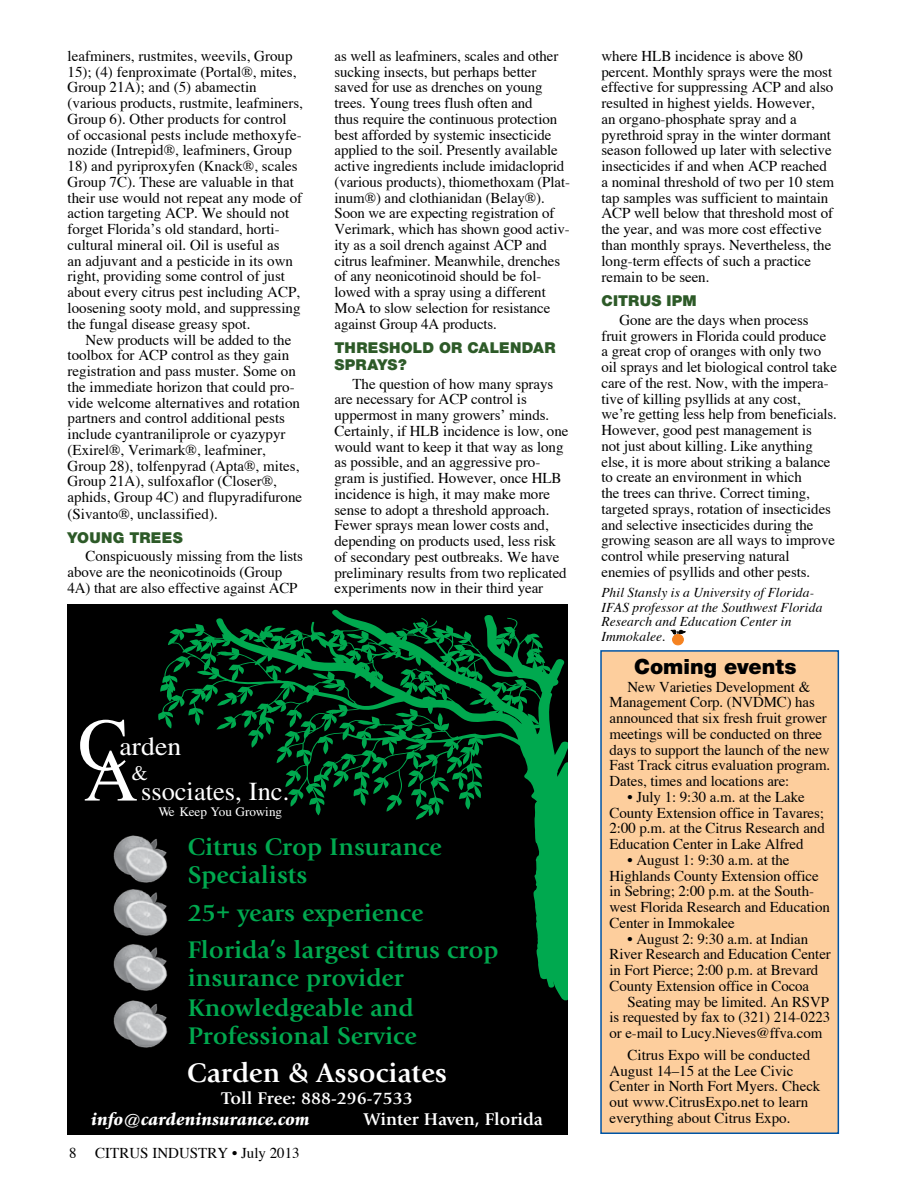
<style>
.page{position:relative;width:905px;height:1188px;background:#fff}
.page>*{position:absolute;margin:0;border:0;box-sizing:border-box;transform-origin:0 0}
.t1{font:74.1px "Times";color:#fff}
.t2{font:700 28.05px "Giovanni";color:#fff}
.t3{font:25.95px "Times";color:#fff}
.t4{font:25.95px "Times";color:#fff;scale:1.07 1}
.t5{font:700 25.05px/28.8px "Giovanni";color:#00a94f}
.t6{font:900 21px "Helvetica Neue";color:#000}
.t7{font:20.85px "Times";color:#fff}
.t8{font:700 17.7px "Giovanni";color:#fff}
.t9{font:italic 900 17.7px "Giovanni";color:#fff}
.t10{font:15px/15.8px "Times";letter-spacing:-.005em;color:#000}
.t11{font:900 15px/16.5px "Helvetica Neue";letter-spacing:.015em;color:#2d5a28}
.t12{font:italic 13.5px/14.4px "Times";letter-spacing:.01em;color:#000}
.t13{font:13.05px "Times";color:#fff}
</style>
<div class="page">
<div style="left:672px;top:634px;width:11px;height:11px;background:#f58220;border-radius:50%"></div>
<div style="left:672px;top:634px;width:11px;height:11px;border:1px solid #f58220;border-radius:50%"></div>
<svg style="left:670px;top:630px;width:16px;height:4px"></svg>
<div style="left:68px;top:604px;width:500px;height:530px;background:#000"></div>
<svg style="left:158px;top:609px;width:410px;height:392px"></svg>
<img style="left:113px;top:834px;width:55px;height:49px">
<img style="left:113px;top:887px;width:55px;height:50px">
<img style="left:113px;top:942px;width:55px;height:50px">
<img style="left:113px;top:999px;width:55px;height:49px">
<div style="left:600px;top:650px;width:239px;height:484px;background:#fdce9d;border:2px solid #0054a4"></div>
<p class="t10" style="left:68px;top:48px;width:237px">leafminers, rustmites, weevils, Group 15); (4) fenproximate (Portal®, mites, Group 21A); and (5) abamectin (various products, rustmite, leafminers, Group 6). Other products for control of occasional pests include methoxyfe&shy;nozide (Intrepid®, leafminers, Group</p>
<p class="t10" style="left:68px;top:158px;width:236px">18) and pyriproxyfen (Knack®, scales Group 7C). These are valuable in that their use would not repeat any mode of action targeting ACP. We should not forget Florida’s old standard, horti&shy;cultural mineral oil. Oil is useful as<br>an adjuvant and a pesticide in its own right, providing some control of just about every citrus pest including ACP, loosening sooty mold, and suppressing the fungal disease greasy spot.</p>
<p class="t10" style="left:67px;top:331px;width:236px;text-indent:18px">New products will be added to the toolbox for ACP control as they gain registration and pass muster. Some on the immediate horizon that could pro&shy;vide welcome alternatives and rotation partners and control additional pests include cyantraniliprole or cyazypyr (Exirel®, Verimark®, leafminer, Group 28), tolfenpyrad (Apta®, mites, Group 21A), sulfoxaflor (Closer®, aphids, Group 4C) and flupyradifurone (Sivanto®, unclassified).</p>
<p class="t11" style="left:68px;top:529px;width:117px">YOUNG TREES</p>
<p class="t10" style="left:68px;top:548px;width:237px;text-indent:18px">Conspicuously missing from the lists above are the neonicotinoids (Group<br>4A) that are also effective against ACP</p>
<p class="t10" style="left:334px;top:48px;width:237px">as well as leafminers, scales and other sucking insects, but perhaps better saved for use as drenches on young trees. Young trees flush often and<br>thus require the continuous protection best afforded by systemic insecticide applied to the soil. Presently available active ingredients include imidacloprid (various products), thiomethoxam (Plat&shy;inum®) and clothianidan (Belay®).<br>Soon we are expecting registration of Verimark, which has shown good activ&shy;ity as a soil drench against ACP and citrus leafminer. Meanwhile, drenches of any neonicotinoid should be fol&shy;lowed with a spray using a different MoA to slow selection for resistance against Group 4A products.</p>
<p class="t11" style="left:334px;top:340px;width:222px">THRESHOLD OR CALENDAR<br>SPRAYS?</p>
<p class="t10" style="left:334px;top:376px;width:235px;text-indent:18px">The question of how many sprays are necessary for ACP control is uppermost in many growers’ minds.<br>Certainly, if HLB incidence is low, one would want to keep it that way as long as possible, and an aggressive pro&shy;gram is justified. However, once HLB incidence is high, it may make more sense to adopt a threshold approach.<br>Fewer sprays mean lower costs and, depending on products used, less risk of secondary pest outbreaks. We have preliminary results from two replicated experiments now in their third year</p>
<h1 class="t1" style="left:78px;top:703px;width:52px">C</h1>
<h3 class="t4" style="left:120px;top:731px;width:59px">arden</h3>
<h1 class="t1" style="left:84px;top:734px;width:56px">A</h1>
<h3 class="t7" style="left:131px;top:761px;width:18px">&amp;</h3>
<h3 class="t3" style="left:141px;top:777px;width:150px">ssociates, Inc.</h3>
<p class="t13" style="left:210px;top:805px;width:11px">Y</p>
<p class="t13" style="left:158px;top:805px;width:125px">We Keep ou Growing</p>
<h3 class="t5" style="left:188px;top:832px;width:256px;line-height:28px">Citrus Crop Insurance<br>Specialists</h3>
<h3 class="t5" style="left:188px;top:894px;width:312px;line-height:36.9px">25+ years experience<br>Florida’s largest citrus crop</h3>
<h3 class="t5" style="left:188px;top:963px;width:231px">insurance provider<br>Knowledgeable and<br>Professional Service</h3>
<h2 class="t2" style="left:187px;top:1057px;width:261px">Carden &amp; Associates</h2>
<p class="t8" style="left:221px;top:1087px;width:193px">Toll Free: 888-296-7533</p>
<p class="t9" style="left:91px;top:1109px;width:220px">info@cardeninsurance.com</p>
<p class="t8" style="left:364px;top:1109px;width:181px">Winter Haven, Florida</p>
<p class="t10" style="left:69px;top:1145px;width:9px">8</p>
<p class="t10" style="left:95px;top:1145px;width:206px">CITRUS INDUSTRY • July 2013</p>
<p class="t10" style="left:601px;top:48px;width:234px">where HLB incidence is above 80 percent. Monthly sprays were the most effective for suppressing ACP and also resulted in highest yields. However,<br>an organo-phosphate spray and a pyrethroid spray in the winter dormant season followed up later with selective insecticides if and when ACP reached a nominal threshold of two per 10 stem tap samples was sufficient to maintain ACP well below that threshold most of the year, and was more cost effective than monthly sprays. Nevertheless, the long-term effects of such a practice remain to be seen.</p>
<p class="t11" style="left:601px;top:293px;width:97px">CITRUS IPM</p>
<p class="t10" style="left:601px;top:312px;width:237px;text-indent:18px">Gone are the days when process fruit growers in Florida could produce<br>a great crop of oranges with only two oil sprays and let biological control take care of the rest. Now, with the impera&shy;tive of killing psyllids at any cost, we’re getting less help from beneficials.<br>However, good pest management is<br>not just about killing. Like anything else, it is more about striking a balance to create an environment in which<br>the trees can thrive. Correct timing, targeted sprays, rotation of insecticides and selective insecticides during the growing season are all ways to improve control while preserving natural enemies of psyllids and other pests.</p>
<p class="t12" style="left:601px;top:585px;width:223px">Phil Stansly is a University of Florida-<br>IFAS professor at the Southwest Florida<br>Research and Education Center in<br>Immokalee.</p>
<h3 class="t6" style="left:634px;top:654px;width:164px">Coming events</h3>
<p class="t10" style="left:609px;top:678px;width:222px;text-indent:18px">New Varieties Development &amp; Management Corp. (NVDMC) has announced that six fresh fruit grower meetings will be conducted on three days to support the launch of the new Fast Track citrus evaluation program.<br>Dates, times and locations are:</p>
<p class="t10" style="left:609px;top:789px;width:217px;text-indent:18px">• July 1: 9:30 a.m. at the Lake County Extension office in Tavares; 2:00 p.m. at the Citrus Research and Education Center in Lake Alfred</p>
<p class="t10" style="left:609px;top:852px;width:222px;text-indent:18px">• August 1: 9:30 a.m. at the<br>Highlands County Extension office in Sebring; 2:00 p.m. at the South&shy;west Florida Research and Education<br>Center in Immokalee</p>
<p class="t10" style="left:609px;top:930px;width:223px;text-indent:18px">• August 2: 9:30 a.m. at Indian River Research and Education Center in Fort Pierce; 2:00 p.m. at Brevard County Extension office in Cocoa</p>
<p class="t10" style="left:609px;top:993px;width:222px;text-align:justify;text-indent:18px">Seating may be limited. An RSVP is requested by fax to (321) 214-0223 or e-mail to Lucy.Nieves@ffva.com</p>
<p class="t10" style="left:609px;top:1047px;width:212px;text-indent:18px">Citrus Expo will be conducted<br>August 14–15 at the Lee Civic<br>Center in North Fort Myers. Check out www.CitrusExpo.net to learn everything about Citrus Expo.</p>
</div>
